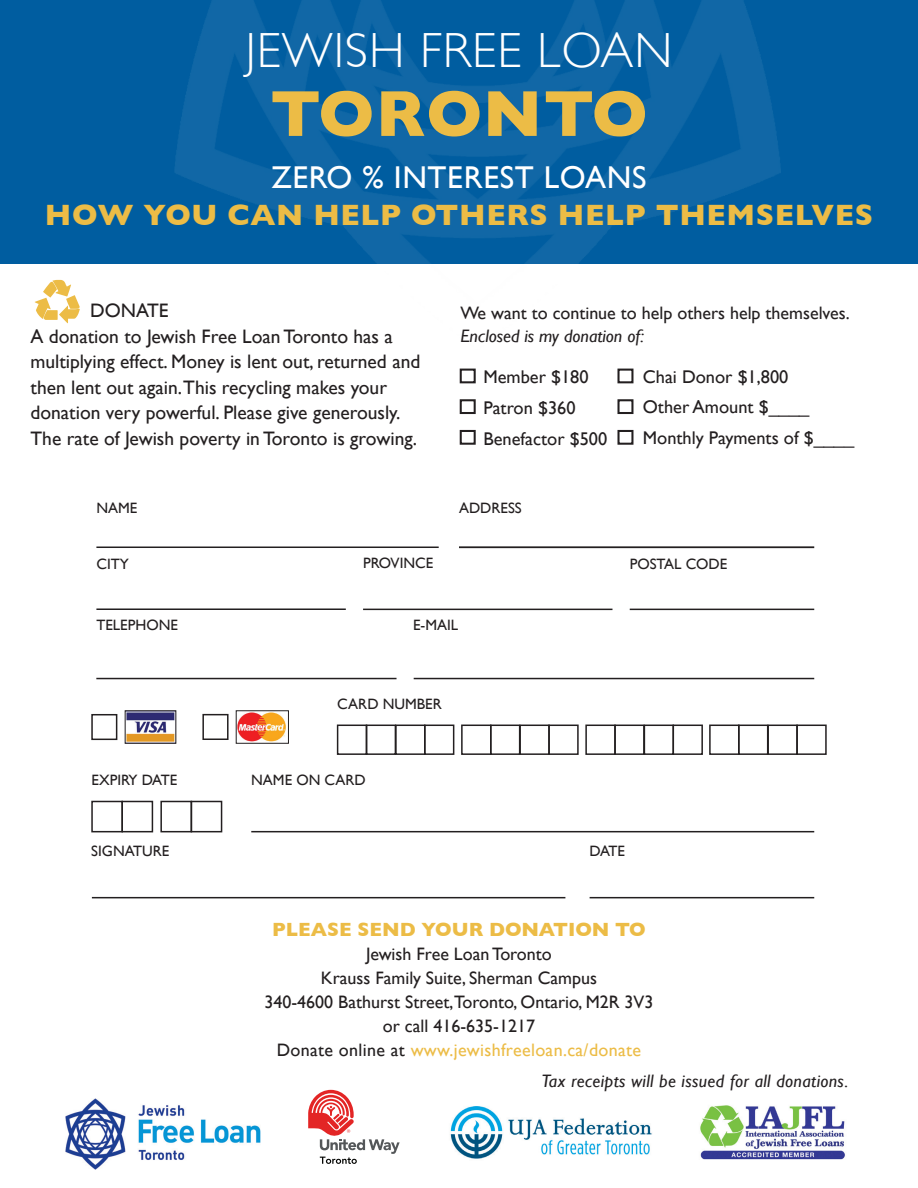
<style>
.page{position:relative;width:918px;height:1188px;background:#fff}
.page>*{position:absolute;margin:0;border:0;box-sizing:border-box;transform-origin:0 0}
.t1{font:87.15px "Pictogramz by marioz";color:#ecbc46}
.t2{font:700 65.85px "Gill Sans";letter-spacing:.02em;color:#ecbc46}
.t3{font:300 49.35px "Gill Sans";letter-spacing:.02em;color:#fff}
.t4{font:31.5px "Gill Sans";letter-spacing:.02em;color:#fff}
.t5{font:700 30px "Gill Sans";letter-spacing:.02em;color:#ecbc46}
.t6{font:19.5px/25.5px "Gill Sans";color:#231f20}
.t7{font:700 19.5px "Gill Sans";color:#ecbc46}
.t8{font:18.45px/30.6px "Gill Sans";color:#231f20}
.t9{font:18px/24px "Gill Sans";color:#231f20;text-align:center}
.t10{font:italic 18px "Gill Sans";letter-spacing:.02em;color:#231f20}
.t11{font:italic 18px "Gill Sans";color:#231f20}
.t12{font:15px "Gill Sans";color:#231f20}
.t13{font:15px "Gill Sans";letter-spacing:-.03em;color:#231f20}
.s1{color:#ecbc46}
</style>
<div class="page">
<div style="left:0;top:0;width:918px;height:264px;background:#005da0"></div>
<img style="left:175px;top:0;width:606px;height:264px">
<hr style="left:96px;top:547px;width:343px;height:1px;background:#231f20">
<hr style="left:459px;top:546px;width:355px;height:2px;background:#231f20">
<hr style="left:96px;top:608px;width:250px;height:2px;background:#231f20">
<hr style="left:363px;top:609px;width:249px;height:1px;background:#231f20">
<hr style="left:630px;top:609px;width:184px;height:1px;background:#231f20">
<hr style="left:96px;top:678px;width:301px;height:1px;background:#231f20">
<hr style="left:414px;top:678px;width:400px;height:1px;background:#231f20">
<img style="left:127px;top:712px;width:47px;height:30px">
<div style="left:125px;top:710px;width:51px;height:34px;border:1px solid #231f20"></div>
<div style="left:91px;top:714px;width:26px;height:26px;border:2px solid #231f20"></div>
<img style="left:238px;top:712px;width:48px;height:30px">
<div style="left:236px;top:710px;width:53px;height:34px;border:1px solid #231f20"></div>
<div style="left:202px;top:714px;width:27px;height:26px;border:2px solid #231f20"></div>
<hr style="left:251px;top:831px;width:563px;height:1px;background:#231f20">
<div style="left:91px;top:801px;width:32px;height:31px;border:2px solid #231f20"></div>
<div style="left:121px;top:801px;width:32px;height:31px;border:2px solid #231f20"></div>
<div style="left:160px;top:801px;width:32px;height:31px;border:2px solid #231f20"></div>
<div style="left:191px;top:801px;width:31px;height:31px;border:2px solid #231f20"></div>
<div style="left:490px;top:725px;width:30px;height:30px;border:2px solid #231f20"></div>
<div style="left:461px;top:725px;width:31px;height:30px;border:2px solid #231f20"></div>
<div style="left:519px;top:725px;width:31px;height:30px;border:2px solid #231f20"></div>
<div style="left:548px;top:725px;width:31px;height:30px;border:2px solid #231f20"></div>
<div style="left:614px;top:725px;width:31px;height:30px;border:2px solid #231f20"></div>
<div style="left:585px;top:725px;width:31px;height:30px;border:2px solid #231f20"></div>
<div style="left:644px;top:725px;width:30px;height:30px;border:2px solid #231f20"></div>
<div style="left:673px;top:725px;width:30px;height:30px;border:2px solid #231f20"></div>
<div style="left:366px;top:725px;width:30px;height:30px;border:2px solid #231f20"></div>
<div style="left:337px;top:725px;width:30px;height:30px;border:2px solid #231f20"></div>
<div style="left:395px;top:725px;width:31px;height:30px;border:2px solid #231f20"></div>
<div style="left:424px;top:725px;width:30px;height:30px;border:2px solid #231f20"></div>
<div style="left:738px;top:725px;width:30px;height:30px;border:2px solid #231f20"></div>
<div style="left:709px;top:725px;width:31px;height:30px;border:2px solid #231f20"></div>
<div style="left:767px;top:725px;width:31px;height:30px;border:2px solid #231f20"></div>
<div style="left:796px;top:725px;width:31px;height:30px;border:2px solid #231f20"></div>
<hr style="left:92px;top:897px;width:473px;height:1px;background:#231f20">
<hr style="left:590px;top:897px;width:224px;height:1px;background:#231f20">
<svg style="left:308px;top:1090px;width:92px;height:74px"></svg>
<img style="left:450px;top:1106px;width:202px;height:53px">
<img style="left:700px;top:1105px;width:145px;height:55px">
<img style="left:65px;top:1099px;width:196px;height:70px">
<div style="left:617px;top:369px;width:16px;height:14px;border:2px solid #231f20"></div>
<div style="left:617px;top:399px;width:16px;height:15px;border:2px solid #231f20"></div>
<div style="left:617px;top:430px;width:16px;height:15px;border:2px solid #231f20"></div>
<div style="left:460px;top:369px;width:16px;height:14px;border:2px solid #231f20"></div>
<div style="left:460px;top:399px;width:16px;height:15px;border:2px solid #231f20"></div>
<div style="left:460px;top:430px;width:16px;height:15px;border:2px solid #231f20"></div>
<h3 class="t3" style="left:245px;top:22px;width:429px">JEWISH FREE LOAN</h3>
<h2 class="t2" style="left:270px;top:75px;width:379px">TORONTO</h2>
<h3 class="t4" style="left:271px;top:158px;width:377px">zero % interest Loans</h3>
<h3 class="t5" style="left:45px;top:197px;width:830px">HOW YOU CAN H ELP OTH ERS H ELP TH EMSELVES</h3>
<h1 class="t1" style="left:31px;top:242px;width:55px">l</h1>
<p class="t6" style="left:31px;top:298px;width:391px;text-indent:60px">DONATE<br>A donation to Jewish Free Loan Toronto has a multiplying effect. Money is lent out, returned and then lent out again.This recycling makes your donation very powerful. Please give generously.<br>The rate of Jewish poverty in Toronto is growing.</p>
<p class="t9" style="left:460px;top:301px;width:391px">We want to continue to help others help themselves.</p>
<p class="t11" style="left:460px;top:325px;width:185px">Enclosed is my donation of:</p>
<p class="t8" style="left:483px;top:362px;width:125px">Member $180<br>Patron $360<br>Benefactor $500</p>
<p class="t8" style="left:643px;top:361px;width:213px">Chai Donor $1,800<br>Other Amount $____<br>Monthly Payments of $____</p>
<p class="t12" style="left:96px;top:499px;width:41px">NAME</p>
<p class="t12" style="left:459px;top:499px;width:12px">Add</p>
<p class="t12" style="left:492px;top:499px;width:32px">ress</p>
<p class="t12" style="left:96px;top:555px;width:34px">City</p>
<p class="t12" style="left:363px;top:554px;width:72px">Provinc e</p>
<p class="t12" style="left:630px;top:555px;width:99px">Postal cod e</p>
<p class="t12" style="left:96px;top:617px;width:83px">telephone</p>
<p class="t12" style="left:413px;top:617px;width:43px">E-mail</p>
<p class="t12" style="left:337px;top:695px;width:106px">Card Number</p>
<p class="t13" style="left:92px;top:771px;width:87px">Expiry Date</p>
<p class="t12" style="left:251px;top:771px;width:113px">Name on Card</p>
<p class="t12" style="left:91px;top:842px;width:80px">Signature</p>
<p class="t12" style="left:590px;top:842px;width:37px">Date</p>
<p class="t7" style="left:272px;top:918px;width:375px">PLEASE SEND YOUR DONATION TO</p>
<p class="t9" style="left:265px;top:941px;width:390px">Jewish Free Loan Toronto<br>Krauss Family Suite, Sherman Campus<br>340-4600 Bathurst Street,Toronto, Ontario, M2R 3V3 or call 416-635-1217<br>Donate online at <span class="s1">www.jewishfreeloan.ca/donate</span></p>
<p class="t10" style="left:541px;top:1071px;width:309px">Tax receipts will be issued for all donations.</p>
</div>
